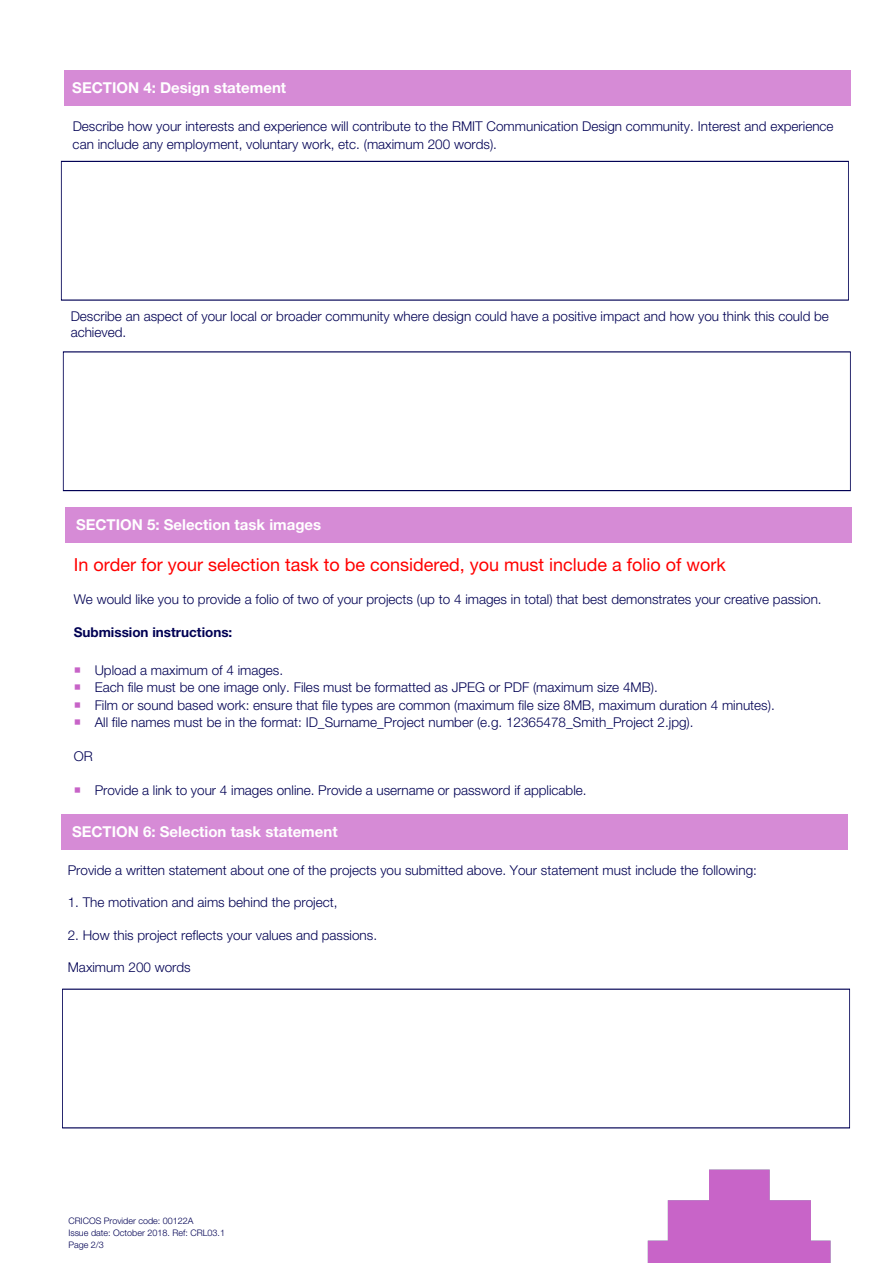
<style>
.page{position:relative;width:893px;height:1263px;background:#fff}
.page>*{position:absolute;margin:0;border:0;box-sizing:border-box;transform-origin:0 0}
.t1{font:18px "Helvetica Neue LT Pro";color:#f00}
.t2{font:700 15px "Helvetica Neue LT Pro";color:#fff}
.t3{font:300 13.5px/16.2px "Helvetica Neue LT Pro";color:#000053}
.t4{font:300 13.5px/17.4px "Helvetica Neue LT Pro";color:#000054}
.t5{font:700 13.5px "Helvetica Neue LT Pro";color:#000053}
.t6{font:300 9px/12px "Helvetica Neue LT Pro";color:#000054}
.s1{color:#c763c7}
</style>
<div class="page">
<img style="left:648px;top:1169px;width:183px;height:94px">
<div style="left:64px;top:70px;width:786px;height:35px;background:#d68bd6"></div>
<div style="left:61px;top:161px;width:788px;height:139px;border:1px solid #000054"></div>
<div style="left:65px;top:507px;width:786px;height:35px;background:#d68bd6"></div>
<div style="left:63px;top:352px;width:788px;height:139px;border:1px solid #000054"></div>
<div style="left:61px;top:814px;width:786px;height:36px;background:#d68bd6"></div>
<div style="left:62px;top:989px;width:788px;height:139px;border:1px solid #000054"></div>
<p class="t2" style="left:72px;top:78px;width:215px">SECTION 4: Design statement</p>
<p class="t4" style="left:73px;top:117px;width:762px">Describe how your interests and experience will contribute to the RMIT Communication Design community. Interest and experience can include any employment, voluntary work, etc. (maximum 200 words).</p>
<p class="t3" style="left:71px;top:308px;width:760px">Describe an aspect of your local or broader community where design could have a positive impact and how you think this could be achieved.</p>
<p class="t2" style="left:76px;top:515px;width:247px">SECTION 5: Selection task images</p>
<h1 class="t1" style="left:74px;top:554px;width:654px">In order for your selection task to be considered, you must include a folio of work</h1>
<p class="t3" style="left:74px;top:590px;width:749px">We would like you to provide a folio of two of your projects (up to 4 images in total) that best demonstrates your creative passion.</p>
<p class="t5" style="left:74px;top:624px;width:160px">Submission instructions:</p>
<p class="t3" style="left:74px;top:661px;width:211px"><span class="s1">○</span> Upload a maximum of 4 images.</p>
<p class="t3" style="left:74px;top:679px;width:586px"><span class="s1">○</span> Each file must be one image only. Files must be formatted as JPEG or PDF (maximum size 4MB).</p>
<p class="t3" style="left:74px;top:697px;width:703px"><span class="s1">○</span> Film or sound based work: ensure that file types are common (maximum file size 8MB, maximum duration 4 minutes).</p>
<p class="t3" style="left:74px;top:714px;width:621px"><span class="s1">○</span> All file names must be in the format: ID_Surname_Project number (e.g. 12365478_Smith_Project 2.jpg).</p>
<p class="t3" style="left:74px;top:747px;width:21px">OR</p>
<p class="t3" style="left:74px;top:782px;width:514px"><span class="s1">○</span> Provide a link to your 4 images online. Provide a username or password if applicable.</p>
<p class="t2" style="left:72px;top:822px;width:267px">SECTION 6: Selection task statement</p>
<p class="t3" style="left:68px;top:861px;width:691px">Provide a written statement about one of the projects you submitted above. Your statement must include the following:</p>
<p class="t3" style="left:68px;top:894px;width:271px">1. The motivation and aims behind the project,</p>
<p class="t3" style="left:68px;top:926px;width:311px">2. How this project reflects your values and passions.</p>
<p class="t3" style="left:68px;top:959px;width:125px">Maximum 200 words</p>
<p class="t6" style="left:68px;top:1215px;width:158px">CRICOS Provider code: 00122A<br>Issue date: October 2018. Ref: CRL03.1<br>Page 2/3</p>
</div>
